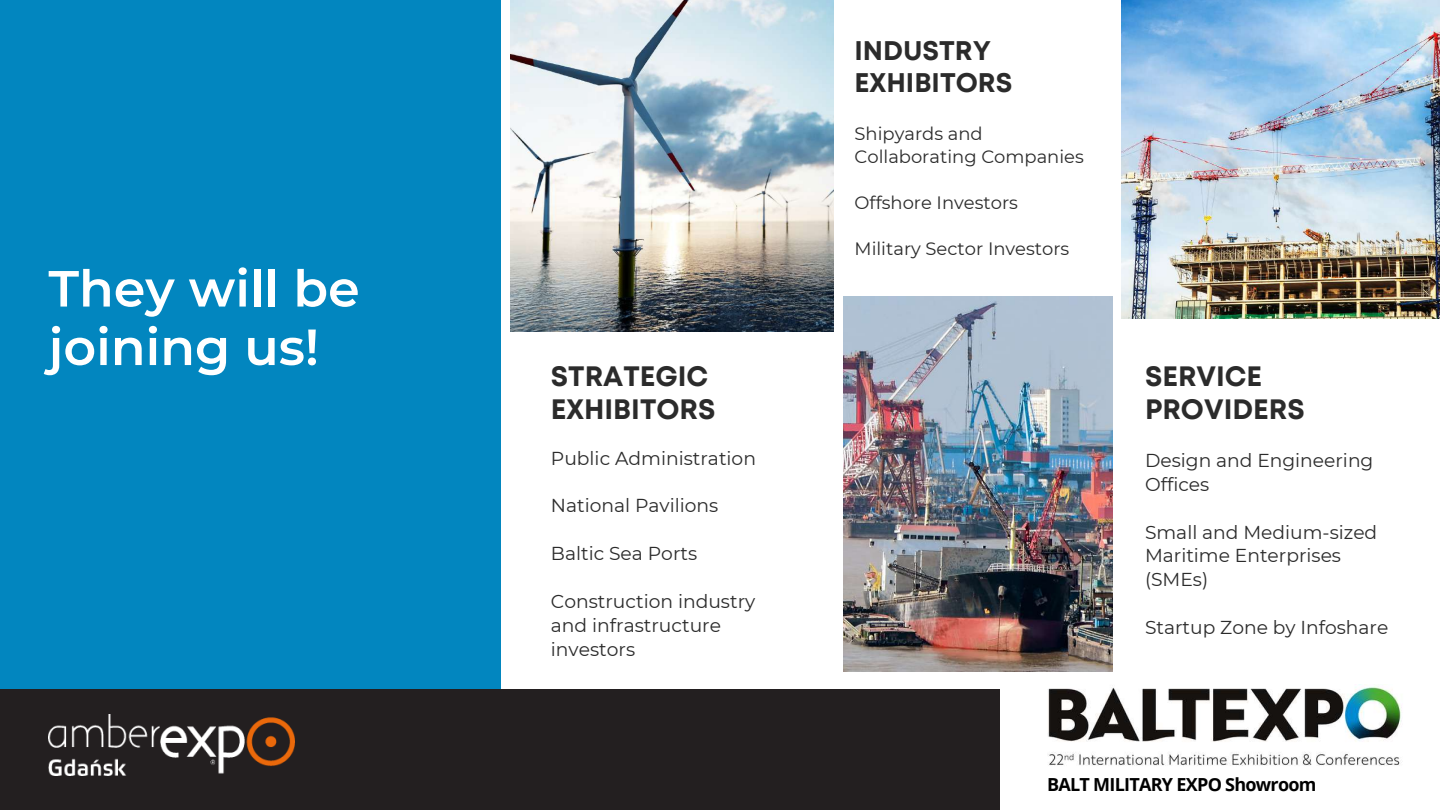
<style>
.page{position:relative;width:1440px;height:810px;background:#fff}
.page>*{position:absolute;margin:0;border:0;box-sizing:border-box;transform-origin:0 0}
.t1{font:600 50.8px/58.5px "Montserrat";color:#fff}
.t2{font:700 28.1px/33.7px "Mont";color:#2b2b2b}
.t3{font:700 28px/33.6px "Mont";color:#2b2b2b}
.t4{font:700 26.9px/32.3px "Mont";color:#2b2b2b}
.t5{font:18.7px/23.8px "Montserrat";color:#2b2b2b}
.t6{font:700 18px "Open Sans";letter-spacing:-.04em;color:#000}
.t7{font:17.9px/22.9px "Montserrat";color:#2b2b2b}
</style>
<div class="page">
<div style="left:0;top:0;width:500px;height:810px;background:#0286bf"></div>
<img style="left:1122px;top:0;width:318px;height:318px">
<img style="left:511px;top:0;width:323px;height:332px">
<div style="left:0;top:689px;width:999px;height:121px;background:#231f20"></div>
<img style="left:48px;top:714px;width:246px;height:62px">
<img style="left:844px;top:296px;width:268px;height:375px">
<img style="left:1048px;top:684px;width:354px;height:82px">
<h1 class="t1" style="left:48px;top:259px;width:313px">They will be joining us!</h1>
<h2 class="t2" style="left:551px;top:361px;width:166px">STRATEGIC<br>EXHIBITORS</h2>
<p class="t5" style="left:551px;top:446px;width:207px">Public Administration</p>
<p class="t5" style="left:551px;top:494px;width:169px">National Pavilions</p>
<p class="t5" style="left:551px;top:542px;width:148px">Baltic Sea Ports</p>
<p class="t5" style="left:551px;top:589px;width:206px">Construction industry and infrastructure investors</p>
<h3 class="t4" style="left:855px;top:36px;width:159px">INDUSTRY<br>EXHIBITORS</h3>
<p class="t7" style="left:855px;top:122px;width:231px">Shipyards and<br>Collaborating Companies</p>
<p class="t7" style="left:855px;top:191px;width:165px">Offshore Investors</p>
<p class="t7" style="left:855px;top:237px;width:216px">Military Sector Investors</p>
<h3 class="t3" style="left:1145px;top:361px;width:161px">SERVICE<br>PROVIDERS</h3>
<p class="t5" style="left:1145px;top:449px;width:230px">Design and Engineering<br>Offices</p>
<p class="t5" style="left:1145px;top:520px;width:234px">Small and Medium-sized<br>Maritime Enterprises (SMEs)</p>
<p class="t5" style="left:1145px;top:615px;width:245px">Startup Zone by Infoshare</p>
<p class="t6" style="left:1047px;top:772px;width:271px">BALT MILITARY EXPO Showroom</p>
</div>
